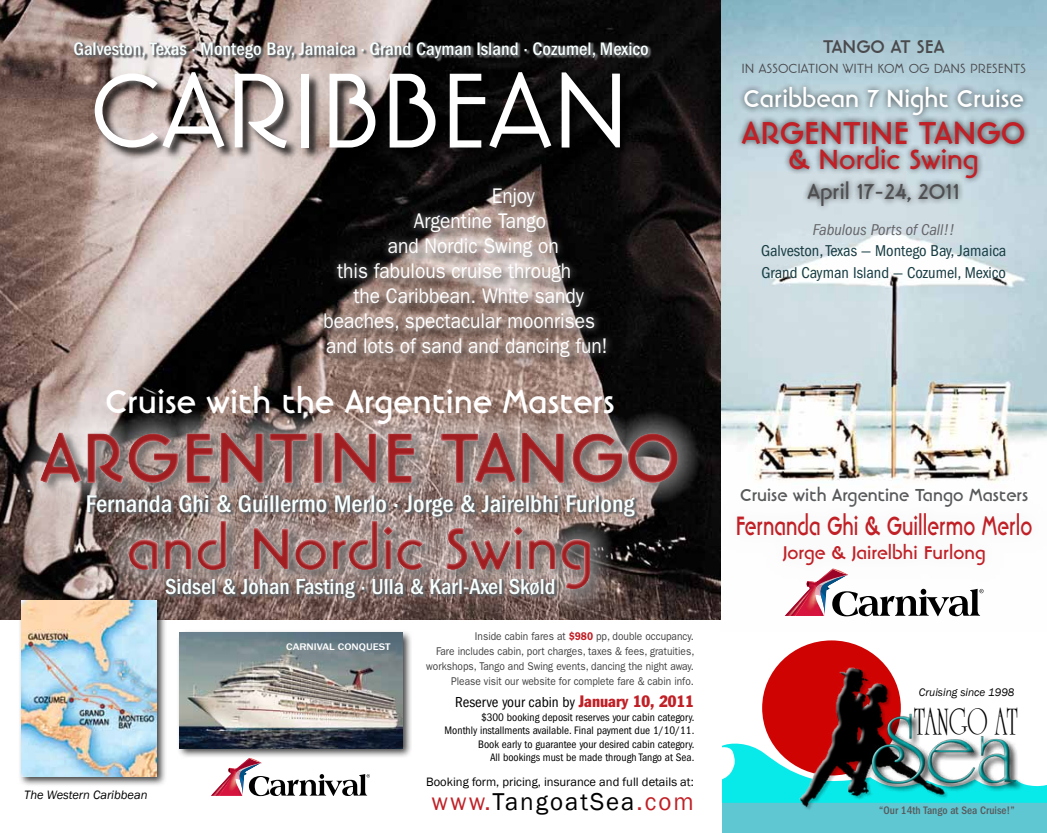
<style>
.page{position:relative;width:1047px;height:833px;background:#fff}
.page>*{position:absolute;margin:0;border:0;box-sizing:border-box;transform-origin:0 0}
.t1{font:130.25px "Linotype Banjoman Text";color:#fff}
.t2{font:700 87.5px "Linotype Banjoman";color:#a01d20}
.t3{font:700 72.5px "Linotype Banjoman";color:#a01d20}
.t4{font:700 40.25px "Linotype Banjoman Text";color:#fff}
.t5{font:700 38.75px "Linotype Banjoman";color:#c02026}
.t6{font:37.62px "Occidental";color:#000;scale:.69 1}
.t7{font:700 33.75px "Linotype Banjoman";color:#c02026}
.t8{font:700 32.5px "Linotype Banjoman";color:#c02026;scale:.75 1}
.t9{font:700 30px "Linotype Banjoman";color:#fff}
.t10{font:700 26.25px "Linotype Banjoman";color:#4f4f51}
.t11{font:500 condensed 25px "ITC Franklin Gothic Std";color:#f7ffff}
.t12{font:25px "Franklin Gothic";letter-spacing:.08em;color:#000}
.t13{font:500 condensed 22.5px "ITC Franklin Gothic Std";color:#f7ffff}
.t14{font:700 22.5px "Linotype Banjoman";color:#c02026}
.t15{font:700 22.5px "Linotype Banjoman";color:#4a4a4d}
.t16{font:21.25px "ITC Franklin Gothic Std";color:#fff;scale:.9 1}
.t17{font:700 21.25px "Linotype Banjoman";color:#58595b}
.t18{font:500 condensed 18.75px "ITC Franklin Gothic Std";color:#f7ffff}
.t19{font:condensed 16.25px/21.2px "ITC Franklin Gothic Std";color:#163c42}
.t20{font:16.25px "Linotype Banjoman";color:#4a4a4d}
.t21{font:italic condensed 16.25px "ITC Franklin Gothic Std";color:#656669}
.t22{font:condensed 15px "ITC Franklin Gothic Std";color:#000}
.t23{font:12.5px "Franklin Gothic";color:#000}
.t24{font:italic 12.5px "Franklin Gothic";color:#000}
.t25{font:11.25px/15px "ITC Franklin Gothic Std";color:#414042;text-align:right;scale:.9 1}
.t26{font:condensed 11.25px/13.5px "ITC Franklin Gothic Std";color:#000;text-align:right}
.t27{font:500 condensed 11.25px "ITC Franklin Gothic Std";color:#58595b}
.t28{font:italic 11.25px "Franklin Gothic";color:#000}
.t29{font:500 9.88px "ITC Franklin Gothic Std";color:#fff;scale:1.13 1}
.s1{font-weight:600;color:#c02026}
.s2{font-family:"Franklin Gothic Std";font-size:16.25px;color:#c02026}
.s3{color:#c02026}
</style>
<div class="page">
<div style="left:722px;top:800px;width:324px;height:32px;background:#5fc7d2"></div>
<img style="left:720px;top:0;width:326px;height:620px">
<div style="left:736px;top:81px;width:294px;height:130px;background:#000;opacity:.75"></div>
<div style="left:716px;top:494px;width:330px;height:89px;background:#fbfbfb"></div>
<img style="left:0;top:0;width:720px;height:619px">
<div style="left:18px;top:597px;width:149px;height:190px;background:#000;opacity:.75"></div>
<img style="left:21px;top:611px;width:135px;height:165px">
<div style="left:94px;top:72px;width:539px;height:89px;background:#000;opacity:.86"></div>
<div style="left:17px;top:410px;width:683px;height:201px;background:#fff;opacity:.75"></div>
<div style="left:0;top:413px;width:766px;height:191px;background:#fff;opacity:.75"></div>
<svg style="left:74px;top:41px;width:577px;height:22px;background:#696362"></svg>
<svg style="left:722px;top:742px;width:324px;height:60px"></svg>
<div style="left:762px;top:640px;width:138px;height:135px;background:#d00303;border-radius:50%"></div>
<img style="left:799px;top:667px;width:150px;height:142px">
<img style="left:868px;top:712px;width:157px;height:81px">
<div style="left:176px;top:629px;width:236px;height:130px;background:#000;opacity:.75"></div>
<img style="left:179px;top:632px;width:223px;height:116px">
<svg style="left:88px;top:494px;width:550px;height:25px;background:#81726e"></svg>
<svg style="left:165px;top:578px;width:392px;height:23px;background:#796a67"></svg>
<svg style="left:211px;top:757px;width:159px;height:39px"></svg>
<svg style="left:784px;top:568px;width:199px;height:48px"></svg>
<div style="left:324px;top:188px;width:294px;height:182px;background:#000;opacity:.75"></div>
<div style="left:317px;top:180px;width:296px;height:185px;background:#fff;opacity:.75"></div>
<h3 class="t18" style="left:73px;top:38px;width:576px">Galveston, Texas · Montego Bay, Jamaica · Grand Cayman Island · Cozumel, Mexico</h3>
<h1 class="t1" style="left:90px;top:45px;width:542px">CARIBBEAN</h1>
<h3 class="t16" style="left:491px;top:184px;width:50px">Enjoy</h3>
<h3 class="t16" style="left:414px;top:209px;width:149px">Argentine Tango</h3>
<h3 class="t16" style="left:387px;top:234px;width:191px">and Nordic Swing on</h3>
<h3 class="t16" style="left:337px;top:259px;width:262px">this fabulous cruise through</h3>
<h3 class="t16" style="left:353px;top:284px;width:257px">the Caribbean. White sandy</h3>
<h3 class="t16" style="left:323px;top:309px;width:303px">beaches, spectacular moonrises</h3>
<h3 class="t16" style="left:326px;top:334px;width:314px">and lots of sand and dancing fun!</h3>
<h3 class="t4" style="left:105px;top:381px;width:511px">Cruise with the Argentine Masters</h3>
<h2 class="t2" style="left:40px;top:413px;width:642px">ARGENTINE TANGO</h2>
<h3 class="t3" style="left:127px;top:511px;width:468px">and Nordic Swing</h3>
<h3 class="t11" style="left:86px;top:489px;width:550px">Fernanda Ghi &amp; Guillermo Merlo · Jorge &amp; Jairelbhi Furlong</h3>
<h3 class="t13" style="left:165px;top:574px;width:392px">Sidsel &amp; Johan Fasting · Ulla &amp; Karl-Axel Skøld</h3>
<p class="t24" style="left:24px;top:786px;width:125px">The Western Caribbean</p>
<p class="t29" style="left:286px;top:641px;width:94px">CARNIVAL CONQUEST</p>
<p class="t25" style="left:426px;top:628px;width:299px">Inside cabin fares at <span class="s1">$980</span> pp, double occupancy.<br>Fare includes cabin, port charges, taxes &amp; fees, gratuities, workshops, Tango and Swing events, dancing the night away.<br>Please visit our website for complete fare &amp; cabin info.</p>
<h3 class="t22" style="left:455px;top:693px;width:240px">Reserve your cabin by <span class="s2">January 10, 2011</span></h3>
<p class="t26" style="left:444px;top:710px;width:251px">$300 booking deposit reserves your cabin category.<br>Monthly installments available. Final payment due 1/10/11.<br>Book early to guarantee your desired cabin category.<br>All bookings must be made through Tango at Sea.</p>
<p class="t23" style="left:426px;top:773px;width:269px">Booking form, pricing, insurance and full details at:</p>
<h3 class="t12" style="left:431px;top:786px;width:264px"><span class="s3">www.</span>TangoatSea<span class="s3">.com</span></h3>
<h3 class="t15" style="left:822px;top:35px;width:123px">TANGO AT SEA</h3>
<h3 class="t20" style="left:741px;top:60px;width:286px">IN ASSOCIATION WITH KOM OG DANS PRESENTS</h3>
<h3 class="t9" style="left:743px;top:83px;width:282px">Caribbean 7 Night Cruise</h3>
<h3 class="t5" style="left:741px;top:113px;width:285px">ARGENTINE TANGO</h3>
<h3 class="t7" style="left:788px;top:142px;width:192px">&amp; Nordic Swing</h3>
<h3 class="t10" style="left:807px;top:178px;width:154px">April 17-24, 2011</h3>
<h3 class="t21" style="left:812px;top:221px;width:143px">Fabulous Ports of Call!!</h3>
<h3 class="t19" style="left:760px;top:240px;width:247px">Galveston, Texas — Montego Bay, Jamaica<br>Grand Cayman Island — Cozumel, Mexico</h3>
<h3 class="t17" style="left:740px;top:484px;width:289px">Cruise with Argentine Tango Masters</h3>
<h3 class="t8" style="left:735px;top:509px;width:396px">Fernanda Ghi &amp; Guillermo Merlo</h3>
<h3 class="t14" style="left:782px;top:540px;width:205px">Jorge &amp; Jairelbhi Furlong</h3>
<p class="t28" style="left:918px;top:685px;width:97px">Cruising since 1998</p>
<h3 class="t6" style="left:914px;top:700px;width:151px">TANGO AT</h3>
<p class="t27" style="left:879px;top:804px;width:137px">“Our 14th Tango at Sea Cruise!”</p>
</div>
